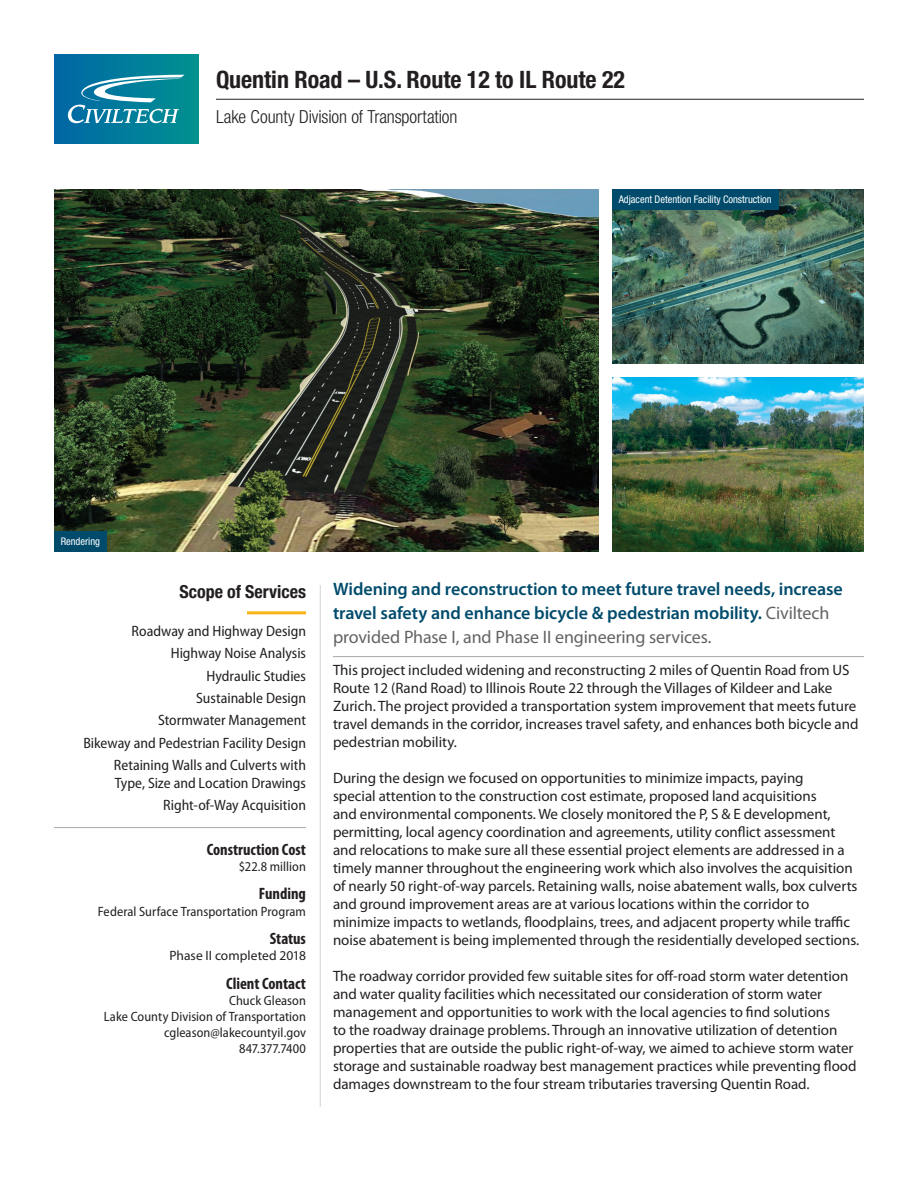
<style>
.page{position:relative;width:918px;height:1188px;background:#fff}
.page>*{position:absolute;margin:0;border:0;box-sizing:border-box;transform-origin:0 0}
.t1{font:700 condensed 24px "Helvetica Neue LT Std";color:#231f20}
.t2{font:600 18px/24px "Myriad Pro";letter-spacing:-.005em;color:#004b6c}
.t3{font:300 condensed 18px "Helvetica Neue LT Std";letter-spacing:-.005em;color:#231f20}
.t4{font:700 condensed 18px "Helvetica Neue LT Std";color:#231f20}
.t5{font:700 condensed 16.5px "Myriad Pro";color:#231f20}
.t6{font:15px/18px "Myriad Pro";color:#231f20}
.t7{font:semi-condensed 15px/22.4px "Myriad Pro";color:#231f20;text-align:right}
.t8{font:semi-condensed 13.5px/16.2px "Myriad Pro";letter-spacing:.005em;color:#231f20;text-align:right}
.t9{font:13.5px "Myriad Pro";color:#231f20}
.t10{font:condensed 10.5px "Helvetica Neue LT Std";color:#fff}
.s1{font-weight:400;color:#636366}
</style>
<div class="page">
<div style="left:54px;top:54px;width:145px;height:90px;background:linear-gradient(to right,#0066a5,#019291)"></div>
<svg style="left:68px;top:75px;width:117px;height:48px;background:#3999b1"></svg>
<hr style="left:216px;top:99px;width:648px;height:1px;background:#231f20">
<img style="left:54px;top:189px;width:544px;height:363px">
<hr style="left:320px;top:585px;width:1px;height:522px;background:#d1d2d4">
<hr style="left:247px;top:611px;width:59px;height:3px;background:#fbb416">
<hr style="left:54px;top:827px;width:252px;height:1px;background:#a8a9ad">
<hr style="left:333px;top:656px;width:531px;height:1px;background:#a8a9ad">
<img style="left:612px;top:189px;width:252px;height:175px">
<img style="left:612px;top:377px;width:252px;height:175px">
<div style="left:54px;top:531px;width:53px;height:21px;background:#004b6c"></div>
<div style="left:612px;top:189px;width:166px;height:21px;background:#004b6c"></div>
<h1 class="t1" style="left:216px;top:65px;width:411px">Quentin Road – U.S. Route 12 to IL Route 22</h1>
<p class="t3" style="left:216px;top:106px;width:243px">Lake County Division of Transportation</p>
<p class="t10" style="left:61px;top:535px;width:41px">Rendering</p>
<p class="t10" style="left:619px;top:193px;width:154px">Adjacent Detention Facility Construction</p>
<p class="t4" style="left:180px;top:581px;width:128px">Scope of Services</p>
<p class="t7" style="left:83px;top:620px;width:224px">Roadway and Highway Design<br>Highway Noise Analysis<br>Hydraulic Studies<br>Sustainable Design<br>Stormwater Management<br>Bikeway and Pedestrian Facility Design<br>Retaining Walls and Culverts with</p>
<p class="t7" style="left:115px;top:772px;width:193px">Type, Size and Location Drawings<br>Right-of-Way Acquisition</p>
<p class="t5" style="left:207px;top:839px;width:101px">Construction Cost</p>
<p class="t8" style="left:239px;top:858px;width:69px">$22.8 million</p>
<p class="t5" style="left:259px;top:884px;width:49px">Funding</p>
<p class="t8" style="left:98px;top:903px;width:210px">Federal Surface Transportation Program</p>
<p class="t5" style="left:270px;top:928px;width:38px">Status</p>
<p class="t9" style="left:169px;top:947px;width:138px">Phase II completed 2018</p>
<p class="t5" style="left:226px;top:973px;width:81px">Client Contact</p>
<p class="t8" style="left:104px;top:992px;width:204px">Chuck Gleason<br>Lake County Division of Transportation cgleason@lakecountyil.gov<br>847.377.7400</p>
<p class="t2" style="left:333px;top:576px;width:511px">Widening and reconstruction to meet future travel needs, increase travel safety and enhance bicycle &amp; pedestrian mobility. <span class="s1">Civiltech provided Phase I, and Phase II engineering services.</span></p>
<p class="t6" style="left:333px;top:661px;width:527px">This project included widening and reconstructing 2 miles of Quentin Road from US Route 12 (Rand Road) to Illinois Route 22 through the Villages of Kildeer and Lake Zurich. The project provided a transportation system improvement that meets future travel demands in the corridor, increases travel safety, and enhances both bicycle and pedestrian mobility.</p>
<p class="t6" style="left:333px;top:769px;width:528px">During the design we focused on opportunities to minimize impacts, paying<br>special attention to the construction cost estimate, proposed land acquisitions<br>and environmental components. We closely monitored the P, S &amp; E development, permitting, local agency coordination and agreements, utility conflict assessment and relocations to make sure all these essential project elements are addressed in a timely manner throughout the engineering work which also involves the acquisition of nearly 50 right-of-way parcels. Retaining walls, noise abatement walls, box culverts and ground improvement areas are at various locations within the corridor to minimize impacts to wetlands, floodplains, trees, and adjacent property while traffic noise abatement is being implemented through the residentially developed sections.</p>
<p class="t6" style="left:333px;top:967px;width:525px">The roadway corridor provided few suitable sites for off-road storm water detention and water quality facilities which necessitated our consideration of storm water management and opportunities to work with the local agencies to find solutions<br>to the roadway drainage problems. Through an innovative utilization of detention properties that are outside the public right-of-way, we aimed to achieve storm water storage and sustainable roadway best management practices while preventing flood damages downstream to the four stream tributaries traversing Quentin Road.</p>
</div>
